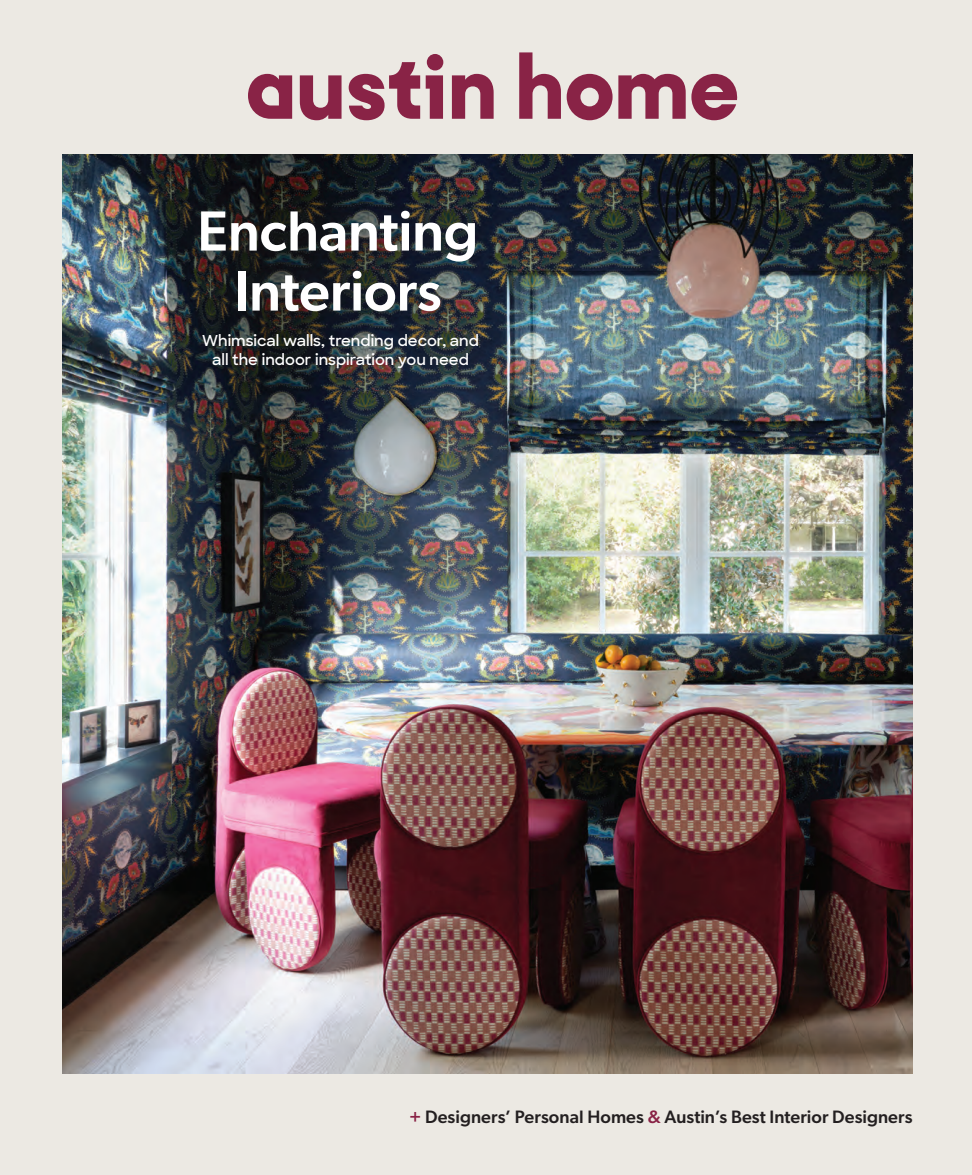
<style>
.page{position:relative;width:972px;height:1175px;background:#fff}
.page>*{position:absolute;margin:0;border:0;box-sizing:border-box;transform-origin:0 0}
.t1{font:500 56.7px/60px "Gibson";letter-spacing:-.005em;color:#fff;text-align:center}
.t2{font:500 18px "Gibson";letter-spacing:.005em;color:#231f20}
.t3{font:600 15.3px/18.3px "Sharp Sans";color:#fff;text-align:center}
.s1{color:#892346}
</style>
<div class="page">
<div style="left:0;top:0;width:972px;height:1174px;background:#e9e5de"></div>
<img style="left:63px;top:155px;width:849px;height:918px">
<svg style="left:248px;top:52px;width:490px;height:68px"></svg>
<div style="left:164px;top:174px;width:348px;height:174px;background:#231f20;opacity:.75"></div>
<div style="left:170px;top:300px;width:342px;height:101px;background:#231f20;opacity:.75"></div>
<h1 class="t1" style="left:197px;top:200px;width:283px">Enchanting<br>Interiors</h1>
<p class="t3" style="left:202px;top:331px;width:278px">Whimsical walls, trending decor, and all the indoor inspiration you need</p>
<p class="t2" style="left:409px;top:1105px;width:505px"><span class="s1">+</span> Designers’ Personal Homes <span class="s1">&amp;</span> Austin’s Best Interior Designers</p>
</div>
